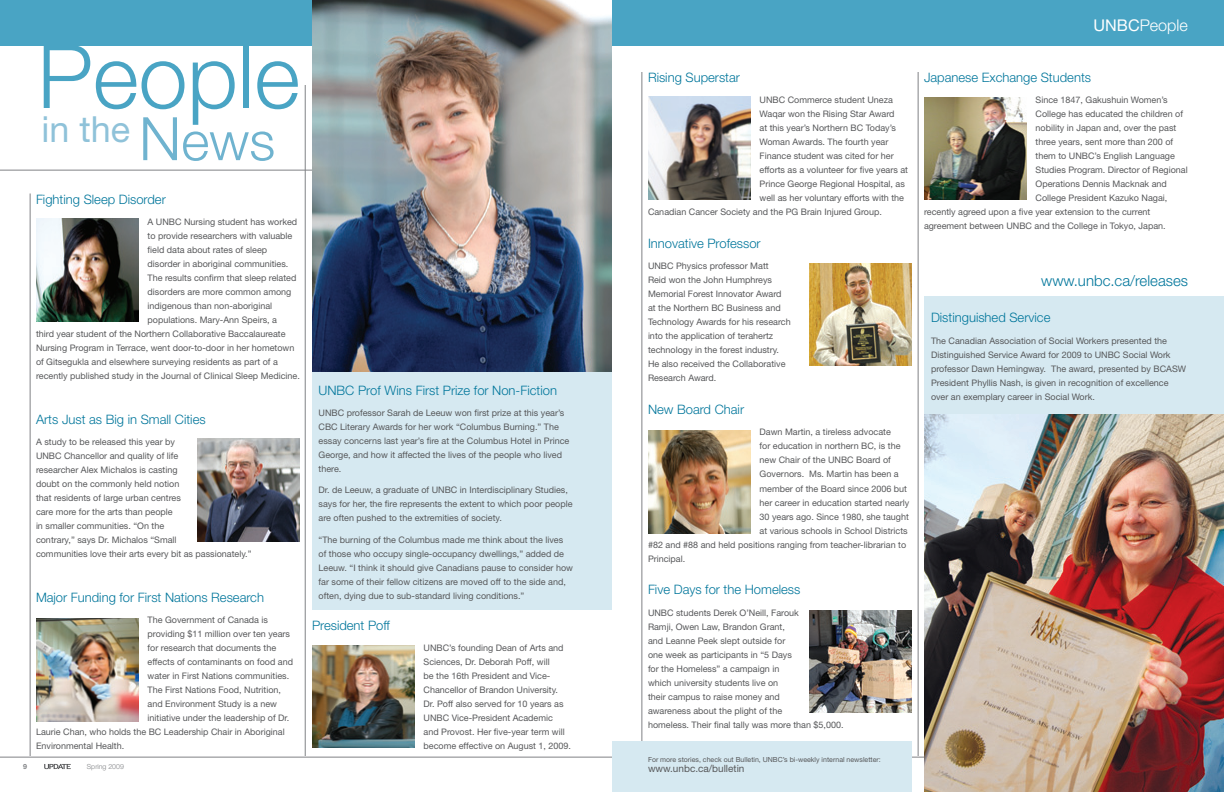
<style>
.page{position:relative;width:1224px;height:792px;background:#fff}
.page>*{position:absolute;margin:0;border:0;box-sizing:border-box;transform-origin:0 0}
.t1{font:300 88px "Helvetica Neue LT";color:#49a4c4}
.t2{font:36px "Helvetica Neue LT";color:#8fc2d9}
.t3{font:300 16.2px "Helvetica Neue LT";color:#fff}
.t4{font:300 15px "Helvetica Neue LT";color:#00769b}
.t5{font:300 13px "Helvetica Neue LT";color:#00769b}
.t6{font:10px "Helvetica Neue LT";color:#57585a}
.t7{font:9px/14px "Helvetica Neue LT";color:#57585a}
.t8{font:700 7.1px "Helvetica Neue LT";color:#808285}
.t9{font:7px "Helvetica Neue LT";color:#57585a}
.t10{font:300 7px "Helvetica Neue LT";color:#808285}
.s1{font-weight:300;font-size:60px;color:#6fb3cf}
.s2{font-weight:300;font-size:54px;color:#6fb3cf}
.s3{font-weight:400}
</style>
<div class="page">
<svg style="left:44px;top:764px;width:27px;height:5px"></svg>
<hr style="left:0;top:170px;width:312px;height:1px;background:#808285">
<div style="left:924px;top:296px;width:300px;height:120px;background:#d6e9f1"></div>
<div style="left:312px;top:371px;width:300px;height:239px;background:#d6e9f1"></div>
<div style="left:0;top:0;width:1224px;height:45px;background:#49a4c4"></div>
<hr style="left:305px;top:85px;width:1px;height:671px;background:#808285">
<hr style="left:30px;top:194px;width:1px;height:562px;background:#808285">
<hr style="left:0;top:757px;width:1224px;height:1px;background:#808285">
<hr style="left:642px;top:72px;width:1px;height:684px;background:#808285">
<hr style="left:918px;top:72px;width:1px;height:684px;background:#808285">
<img style="left:924px;top:415px;width:300px;height:377px">
<img style="left:197px;top:439px;width:103px;height:102px">
<img style="left:924px;top:97px;width:103px;height:103px">
<img style="left:36px;top:218px;width:103px;height:103px">
<img style="left:648px;top:431px;width:103px;height:102px">
<img style="left:809px;top:263px;width:103px;height:103px">
<img style="left:36px;top:619px;width:103px;height:102px">
<img style="left:809px;top:610px;width:103px;height:103px">
<img style="left:312px;top:645px;width:103px;height:103px">
<img style="left:648px;top:97px;width:103px;height:102px">
<img style="left:312px;top:0;width:300px;height:372px">
<div style="left:612px;top:741px;width:300px;height:51px;background:#d6e9f1"></div>
<h1 class="t1" style="left:37px;top:23px;width:264px">People</h1>
<h2 class="t2" style="left:42px;top:108px;width:235px">in the <span class="s1">N</span><span class="s2">ews</span></h2>
<h3 class="t5" style="left:36px;top:191px;width:131px">Fighting Sleep Disorder</h3>
<p class="t7" style="left:148px;top:215px;width:151px">A UNBC Nursing student has worked</p>
<p class="t7" style="left:148px;top:229px;width:146px">to provide researchers with valuable</p>
<p class="t7" style="left:148px;top:243px;width:121px">field data about rates of sleep</p>
<p class="t7" style="left:148px;top:257px;width:142px">disorder in aboriginal communities.</p>
<p class="t7" style="left:148px;top:271px;width:150px">The results confirm that sleep related</p>
<p class="t7" style="left:148px;top:285px;width:145px">disorders are more common among</p>
<p class="t7" style="left:148px;top:299px;width:126px">indigenous than non-aboriginal</p>
<p class="t7" style="left:148px;top:313px;width:131px">populations. Mary-Ann Speirs, a</p>
<p class="t7" style="left:36px;top:327px;width:251px">third year student of the Northern Collaborative Baccalaureate</p>
<p class="t7" style="left:36px;top:341px;width:260px">Nursing Program in Terrace, went door-to-door in her hometown</p>
<p class="t7" style="left:36px;top:355px;width:243px">of Gitsegukla and elsewhere surveying residents as part of a</p>
<p class="t7" style="left:36px;top:369px;width:265px">recently published study in the Journal of Clinical Sleep Medicine.</p>
<h3 class="t5" style="left:36px;top:411px;width:171px">Arts Just as Big in Small Cities</h3>
<p class="t7" style="left:36px;top:435px;width:217px">A study to be released this year by<br>UNBC Chancellor and quality of life<br>researcher Alex Michalos is casting<br>doubt on the commonly held notion<br>that residents of large urban centres<br>care more for the arts than people<br>in smaller communities. “On the<br>contrary,” says Dr. Michalos “Small<br>communities love their arts every bit as passionately.”</p>
<h3 class="t5" style="left:36px;top:589px;width:230px">Major Funding for First Nations Research</h3>
<p class="t7" style="left:148px;top:613px;width:122px">The Government of Canada is</p>
<p class="t7" style="left:148px;top:627px;width:144px">providing $11 million over ten years</p>
<p class="t7" style="left:148px;top:641px;width:130px">for research that documents the</p>
<p class="t7" style="left:148px;top:655px;width:147px">effects of contaminants on food and</p>
<p class="t7" style="left:148px;top:669px;width:143px">water in First Nations communities.</p>
<p class="t7" style="left:148px;top:683px;width:135px">The First Nations Food, Nutrition,</p>
<p class="t7" style="left:148px;top:697px;width:131px">and Environment Study is a new</p>
<p class="t7" style="left:148px;top:711px;width:143px">initiative under the leadership of Dr.</p>
<p class="t7" style="left:36px;top:725px;width:250px">Laurie Chan, who holds the BC Leadership Chair in Aboriginal</p>
<p class="t7" style="left:36px;top:739px;width:90px">Environmental Health.</p>
<p class="t8" style="left:23px;top:762px;width:5px">9</p>
<p class="t10" style="left:87px;top:762px;width:39px">Spring 2009</p>
<h3 class="t5" style="left:319px;top:382px;width:240px">UNBC Prof Wins First Prize for Non-Fiction</h3>
<p class="t7" style="left:319px;top:406px;width:252px">UNBC professor Sarah de Leeuw won first prize at this year’s CBC Literary Awards for her work “Columbus Burning.” The essay concerns last year’s fire at the Columbus Hotel in Prince George, and how it affected the lives of the people who lived there.</p>
<p class="t7" style="left:319px;top:483px;width:256px">Dr. de Leeuw, a graduate of UNBC in Interdisciplinary Studies, says for her, the fire represents the extent to which poor people are often pushed to the extremities of society.</p>
<p class="t7" style="left:319px;top:532px;width:256px">“The burning of the Columbus made me think about the lives of those who occupy single-occupancy dwellings,” added de Leeuw. “I think it should give Canadians pause to consider how far some of their fellow citizens are moved off to the side and, often, dying due to sub-standard living conditions.”</p>
<h3 class="t5" style="left:312px;top:617px;width:80px">President Poff</h3>
<p class="t7" style="left:424px;top:641px;width:149px">UNBC’s founding Dean of Arts and Sciences, Dr. Deborah Poff, will<br>be the 16th President and Vice-Chancellor of Brandon University.<br>Dr. Poff also served for 10 years as UNBC Vice-President Academic<br>and Provost. Her five-year term will become effective on August 1, 2009.</p>
<h3 class="t3" style="left:1094px;top:16px;width:96px"><span class="s3">UNBC</span>People</h3>
<h3 class="t5" style="left:648px;top:70px;width:93px">Rising Superstar</h3>
<p class="t7" style="left:760px;top:93px;width:135px">UNBC Commerce student Uneza</p>
<p class="t7" style="left:760px;top:107px;width:136px">Waqar won the Rising Star Award</p>
<p class="t7" style="left:760px;top:121px;width:138px">at this year’s Northern BC Today’s</p>
<p class="t7" style="left:760px;top:135px;width:130px">Woman Awards. The fourth year</p>
<p class="t7" style="left:760px;top:149px;width:136px">Finance student was cited for her</p>
<p class="t7" style="left:760px;top:163px;width:150px">efforts as a volunteer for five years at</p>
<p class="t7" style="left:760px;top:177px;width:147px">Prince George Regional Hospital, as</p>
<p class="t7" style="left:760px;top:191px;width:146px">well as her voluntary efforts with the</p>
<p class="t7" style="left:648px;top:205px;width:235px">Canadian Cancer Society and the PG Brain Injured Group.</p>
<h3 class="t5" style="left:648px;top:236px;width:114px">Innovative Professor</h3>
<p class="t7" style="left:648px;top:259px;width:144px">UNBC Physics professor Matt<br>Reid won the John Humphreys<br>Memorial Forest Innovator Award at the Northern BC Business and<br>Technology Awards for his research into the application of terahertz technology in the forest industry.<br>He also received the Collaborative<br>Research Award.</p>
<h3 class="t5" style="left:648px;top:402px;width:98px">New Board Chair</h3>
<p class="t7" style="left:760px;top:425px;width:133px">Dawn Martin, a tireless advocate</p>
<p class="t7" style="left:760px;top:439px;width:143px">for education in northern BC, is the</p>
<p class="t7" style="left:760px;top:453px;width:133px">new Chair of the UNBC Board of</p>
<p class="t7" style="left:760px;top:467px;width:141px">Governors. Ms. Martin has been a</p>
<p class="t7" style="left:760px;top:481px;width:149px">member of the Board since 2006 but</p>
<p class="t7" style="left:760px;top:495px;width:151px">her career in education started nearly</p>
<p class="t7" style="left:760px;top:509px;width:151px">30 years ago. Since 1980, she taught</p>
<p class="t7" style="left:760px;top:523px;width:150px">at various schools in School Districts</p>
<p class="t7" style="left:648px;top:537px;width:260px">#82 and #88 and held positions ranging from teacher-librarian to</p>
<p class="t7" style="left:648px;top:551px;width:39px">Principal.</p>
<h3 class="t5" style="left:648px;top:582px;width:154px">Five Days for the Homeless</h3>
<p class="t7" style="left:648px;top:605px;width:197px">UNBC students Derek O’Neill, Farouk<br>Ramji, Owen Law, Brandon Grant,<br>and Leanne Peek slept outside for<br>one week as participants in “5 Days<br>for the Homeless” a campaign in<br>which university students live on<br>their campus to raise money and<br>awareness about the plight of the<br>homeless. Their final tally was more than $5,000.</p>
<p class="t9" style="left:648px;top:755px;width:234px">For more stories, check out Bulletin, UNBC’s bi-weekly internal newsletter:</p>
<p class="t6" style="left:648px;top:762px;width:98px">www.unbc.ca/bulletin</p>
<h3 class="t5" style="left:924px;top:70px;width:169px">Japanese Exchange Students</h3>
<p class="t7" style="left:1036px;top:93px;width:134px">Since 1847, Gakushuin Women’s</p>
<p class="t7" style="left:1036px;top:107px;width:149px">College has educated the children of</p>
<p class="t7" style="left:1036px;top:121px;width:142px">nobility in Japan and, over the past</p>
<p class="t7" style="left:1036px;top:135px;width:139px">three years, sent more than 200 of</p>
<p class="t7" style="left:1036px;top:149px;width:141px">them to UNBC’s English Language</p>
<p class="t7" style="left:1036px;top:163px;width:154px">Studies Program. Director of Regional</p>
<p class="t7" style="left:1036px;top:177px;width:133px">Operations Dennis Macknak and</p>
<p class="t7" style="left:1036px;top:191px;width:133px">College President Kazuko Nagai,</p>
<p class="t7" style="left:924px;top:205px;width:228px">recently agreed upon a five year extension to the current</p>
<p class="t7" style="left:924px;top:219px;width:243px">agreement between UNBC and the College in Tokyo, Japan.</p>
<h3 class="t4" style="left:1041px;top:272px;width:148px">www.unbc.ca/releases</h3>
<h3 class="t5" style="left:931px;top:310px;width:121px">Distinguished Service</h3>
<p class="t7" style="left:931px;top:333px;width:257px">The Canadian Association of Social Workers presented the Distinguished Service Award for 2009 to UNBC Social Work professor Dawn Hemingway. The award, presented by BCASW President Phyllis Nash, is given in recognition of excellence over an exemplary career in Social Work.</p>
</div>
